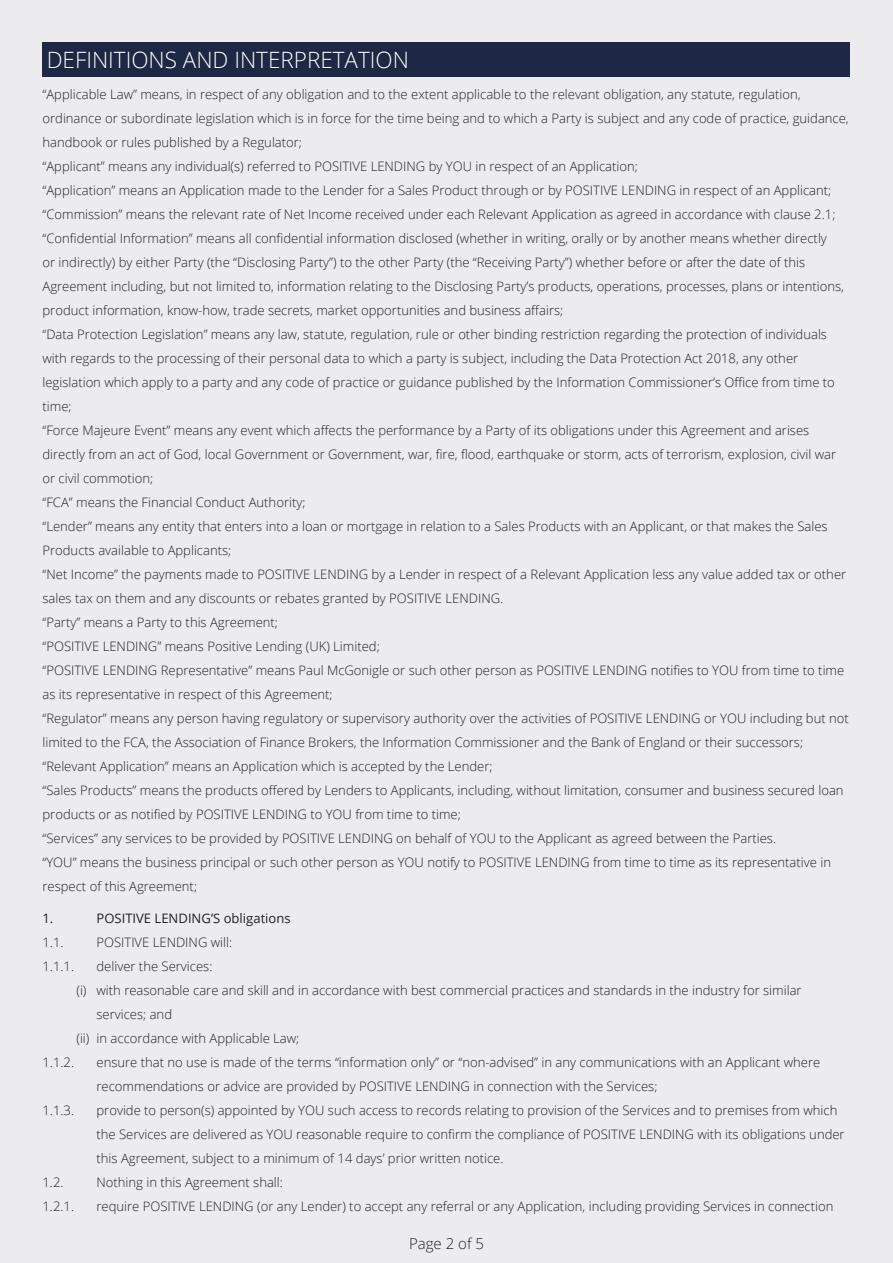
<style>
.page{position:relative;width:893px;height:1263px;background:#ececee}
.page>*{position:absolute;margin:0;border:0;box-sizing:border-box;transform-origin:0 0}
.t1{font:300 22.5px "Open Sans";color:#fff}
.t2{font:300 15px "Open Sans";color:#231f20}
.t3{font:300 13.05px/24px "Open Sans";color:#231f20}
.t4{font:13.05px "Open Sans";color:#231f20}
</style>
<div class="page">
<div style="left:43px;top:43px;width:807px;height:34px;background:#1e2743"></div>
<p class="t1" style="left:47px;top:45px;width:364px">DEFINITIONS AND INTERPRETATION</p>
<p class="t3" style="left:43px;top:82px;width:808px">“Applicable Law” means, in respect of any obligation and to the extent applicable to the relevant obligation, any statute, regulation, ordinance or subordinate legislation which is in force for the time being and to which a Party is subject and any code of practice, guidance, handbook or rules published by a Regulator;</p>
<p class="t3" style="left:43px;top:154px;width:597px">“Applicant” means any individual(s) referred to POSITIVE LENDING by YOU in respect of an Application;</p>
<p class="t3" style="left:43px;top:178px;width:790px">“Application” means an Application made to the Lender for a Sales Product through or by POSITIVE LENDING in respect of an Applicant;</p>
<p class="t3" style="left:43px;top:202px;width:794px">“Commission” means the relevant rate of Net Income received under each Relevant Application as agreed in accordance with clause 2.1;</p>
<p class="t3" style="left:43px;top:226px;width:803px">“Confidential Information” means all confidential information disclosed (whether in writing, orally or by another means whether directly<br>or indirectly) by either Party (the “Disclosing Party”) to the other Party (the “Receiving Party”) whether before or after the date of this Agreement including, but not limited to, information relating to the Disclosing Party’s products, operations, processes, plans or intentions, product information, know-how, trade secrets, market opportunities and business affairs;</p>
<p class="t3" style="left:43px;top:322px;width:794px">“Data Protection Legislation” means any law, statute, regulation, rule or other binding restriction regarding the protection of individuals with regards to the processing of their personal data to which a party is subject, including the Data Protection Act 2018, any other legislation which apply to a party and any code of practice or guidance published by the Information Commissioner’s Office from time to time;</p>
<p class="t3" style="left:43px;top:418px;width:795px">“Force Majeure Event” means any event which affects the performance by a Party of its obligations under this Agreement and arises directly from an act of God, local Government or Government, war, fire, flood, earthquake or storm, acts of terrorism, explosion, civil war or civil commotion;</p>
<p class="t3" style="left:43px;top:490px;width:264px">“FCA” means the Financial Conduct Authority;</p>
<p class="t3" style="left:43px;top:514px;width:787px">“Lender” means any entity that enters into a loan or mortgage in relation to a Sales Products with an Applicant, or that makes the Sales<br>Products available to Applicants;</p>
<p class="t3" style="left:43px;top:562px;width:805px">“Net Income” the payments made to POSITIVE LENDING by a Lender in respect of a Relevant Application less any value added tax or other sales tax on them and any discounts or rebates granted by POSITIVE LENDING.</p>
<p class="t3" style="left:43px;top:610px;width:237px">“Party” means a Party to this Agreement;</p>
<p class="t3" style="left:43px;top:634px;width:339px">“POSITIVE LENDING” means Positive Lending (UK) Limited;</p>
<p class="t3" style="left:43px;top:658px;width:803px">“POSITIVE LENDING Representative” means Paul McGonigle or such other person as POSITIVE LENDING notifies to YOU from time to time as its representative in respect of this Agreement;</p>
<p class="t3" style="left:43px;top:706px;width:808px">“Regulator” means any person having regulatory or supervisory authority over the activities of POSITIVE LENDING or YOU including but not limited to the FCA, the Association of Finance Brokers, the Information Commissioner and the Bank of England or their successors;</p>
<p class="t3" style="left:43px;top:754px;width:452px">“Relevant Application” means an Application which is accepted by the Lender;</p>
<p class="t3" style="left:43px;top:778px;width:803px">“Sales Products” means the products offered by Lenders to Applicants, including, without limitation, consumer and business secured loan products or as notified by POSITIVE LENDING to YOU from time to time;</p>
<p class="t3" style="left:43px;top:826px;width:735px">“Services” any services to be provided by POSITIVE LENDING on behalf of YOU to the Applicant as agreed between the Parties.</p>
<p class="t3" style="left:43px;top:850px;width:790px">“YOU” means the business principal or such other person as YOU notify to POSITIVE LENDING from time to time as its representative in respect of this Agreement;</p>
<p class="t4" style="left:43px;top:909px;width:12px">1.</p>
<p class="t4" style="left:97px;top:909px;width:196px">POSITIVE LENDING’S obligations</p>
<p class="t3" style="left:43px;top:930px;width:23px">1.1.</p>
<p class="t3" style="left:97px;top:930px;width:137px">POSITIVE LENDING will:</p>
<p class="t3" style="left:43px;top:954px;width:33px">1.1.1.</p>
<p class="t3" style="left:97px;top:954px;width:117px">deliver the Services:</p>
<p class="t3" style="left:97px;top:978px;width:707px;text-indent:-20px">(i) with reasonable care and skill and in accordance with best commercial practices and standards in the industry for similar services; and</p>
<p class="t3" style="left:76px;top:1026px;width:224px">(ii) in accordance with Applicable Law;</p>
<p class="t3" style="left:43px;top:1050px;width:33px">1.1.2.</p>
<p class="t3" style="left:97px;top:1050px;width:725px">ensure that no use is made of the terms “information only” or “non-advised” in any communications with an Applicant where recommendations or advice are provided by POSITIVE LENDING in connection with the Services;</p>
<p class="t3" style="left:43px;top:1098px;width:33px">1.1.3.</p>
<p class="t3" style="left:97px;top:1098px;width:750px">provide to person(s) appointed by YOU such access to records relating to provision of the Services and to premises from which the Services are delivered as YOU reasonable require to confirm the compliance of POSITIVE LENDING with its obligations under this Agreement, subject to a minimum of 14 days’ prior written notice.</p>
<p class="t3" style="left:43px;top:1170px;width:23px">1.2.</p>
<p class="t3" style="left:97px;top:1170px;width:188px">Nothing in this Agreement shall:</p>
<p class="t3" style="left:43px;top:1194px;width:33px">1.2.1.</p>
<p class="t3" style="left:97px;top:1194px;width:738px">require POSITIVE LENDING (or any Lender) to accept any referral or any Application, including providing Services in connection</p>
<p class="t2" style="left:409px;top:1233px;width:76px">Page 2 of 5</p>
</div>
